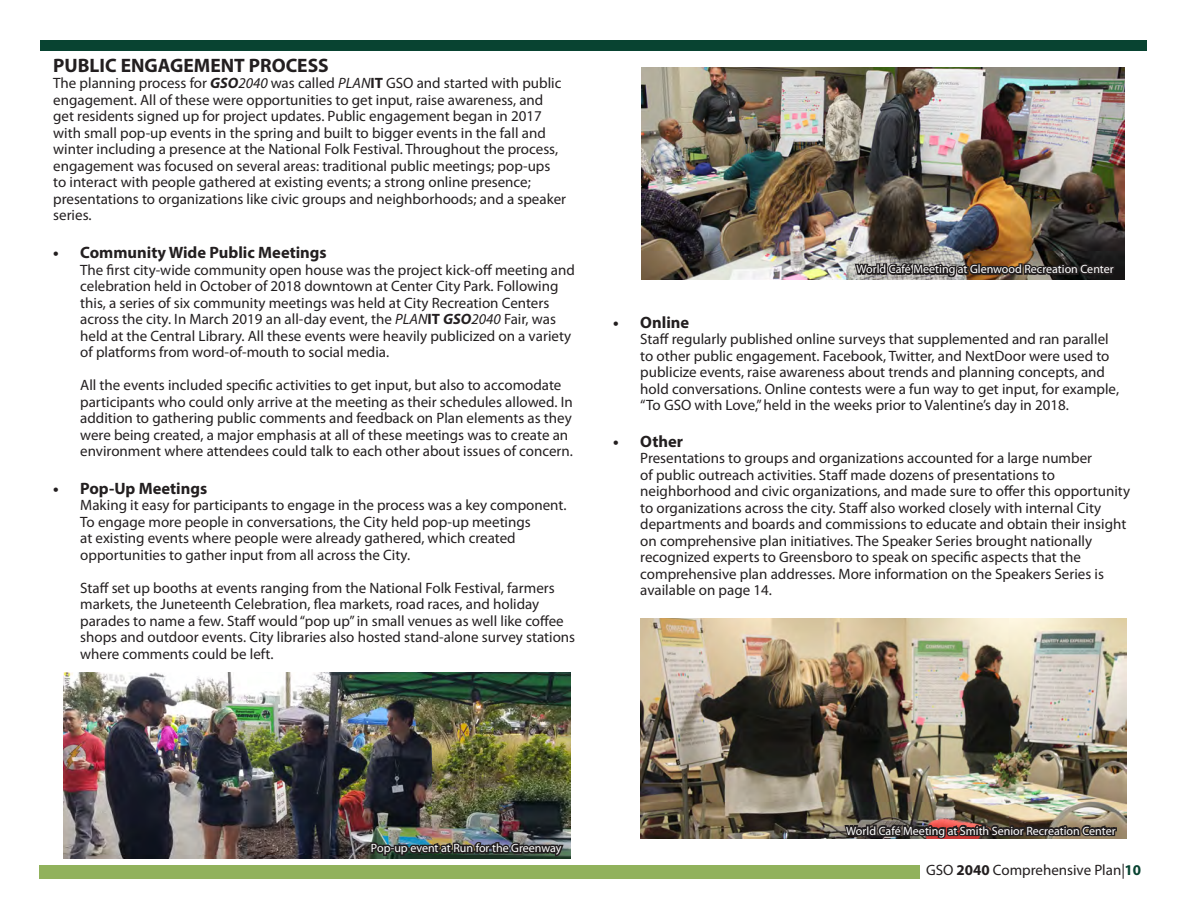
<style>
.page{position:relative;width:1188px;height:918px;background:#fff}
.page>*{position:absolute;margin:0;border:0;box-sizing:border-box;transform-origin:0 0}
.t1{font:700 19.5px "Myriad Pro";color:#231f20}
.t2{font:700 16.5px "Myriad Pro";color:#231f20}
.t3{font:15px/16.5px "Myriad Pro";color:#231f20}
.t4{font:12px "Myriad Pro";color:#fff}
.s1{font-weight:700;font-style:italic}
.s2{font-style:italic}
.s3{font-weight:700}
.s4{font-weight:700;color:#084331}
</style>
<div class="page">
<div style="left:39px;top:865px;width:881px;height:14px;background:#91b25c"></div>
<div style="left:40px;top:40px;width:1108px;height:11px;background:#084331"></div>
<img style="left:640px;top:619px;width:486px;height:220px">
<img style="left:63px;top:673px;width:507px;height:185px">
<img style="left:642px;top:68px;width:483px;height:212px">
<img style="left:369px;top:799px;width:197px;height:60px">
<img style="left:843px;top:781px;width:275px;height:58px">
<img style="left:853px;top:220px;width:264px;height:60px">
<p class="t1" style="left:53px;top:52px;width:277px">PUBLIC ENGAGEMENT PROCESS</p>
<p class="t3" style="left:53px;top:75px;width:514px">The planning process for <span class="s1">GSO</span><span class="s2">2040</span> was called <span class="s2">PLAN</span><span class="s3">IT</span> GSO and started with public engagement. All of these were opportunities to get input, raise awareness, and get residents signed up for project updates. Public engagement began in 2017 with small pop-up events in the spring and built to bigger events in the fall and winter including a presence at the National Folk Festival. Throughout the process, engagement was focused on several areas: traditional public meetings; pop-ups to interact with people gathered at existing events; a strong online presence; presentations to organizations like civic groups and neighborhoods; and a speaker series.</p>
<p class="t2" style="left:53px;top:242px;width:275px">• Community Wide Public Meetings</p>
<p class="t3" style="left:80px;top:261px;width:496px">The first city-wide community open house was the project kick-off meeting and celebration held in October of 2018 downtown at Center City Park. Following this, a series of six community meetings was held at City Recreation Centers across the city. In March 2019 an all-day event, the <span class="s2">PLAN</span><span class="s3">IT</span> <span class="s1">GSO</span><span class="s2">2040</span> Fair, was held at the Central Library. All these events were heavily publicized on a variety of platforms from word-of-mouth to social media.</p>
<p class="t3" style="left:80px;top:377px;width:494px">All the events included specific activities to get input, but also to accomodate participants who could only arrive at the meeting as their schedules allowed. In addition to gathering public comments and feedback on Plan elements as they were being created, a major emphasis at all of these meetings was to create an environment where attendees could talk to each other about issues of concern.</p>
<p class="t2" style="left:53px;top:478px;width:156px">• Pop-Up Meetings</p>
<p class="t3" style="left:80px;top:497px;width:488px">Making it easy for participants to engage in the process was a key component.<br>To engage more people in conversations, the City held pop-up meetings<br>at existing events where people were already gathered, which created opportunities to gather input from all across the City.</p>
<p class="t3" style="left:80px;top:579px;width:496px">Staff set up booths at events ranging from the National Folk Festival, farmers markets, the Juneteenth Celebration, flea markets, road races, and holiday parades to name a few. Staff would “pop up” in small venues as well like coffee shops and outdoor events. City libraries also hosted stand-alone survey stations where comments could be left.</p>
<p class="t4" style="left:856px;top:262px;width:259px">World Café Meeting at Glenwood Recreation Center</p>
<p class="t2" style="left:613px;top:311px;width:78px">• Online</p>
<p class="t3" style="left:640px;top:331px;width:480px">Staff regularly published online surveys that supplemented and ran parallel to other public engagement. Facebook, Twitter, and NextDoor were used to publicize events, raise awareness about trends and planning concepts, and hold conversations. Online contests were a fun way to get input, for example, “To GSO with Love,” held in the weeks prior to Valentine’s day in 2018.</p>
<p class="t2" style="left:613px;top:430px;width:71px">• Other</p>
<p class="t3" style="left:640px;top:450px;width:491px">Presentations to groups and organizations accounted for a large number<br>of public outreach activities. Staff made dozens of presentations to neighborhood and civic organizations, and made sure to offer this opportunity to organizations across the city. Staff also worked closely with internal City departments and boards and commissions to educate and obtain their insight on comprehensive plan initiatives. The Speaker Series brought nationally recognized experts to Greensboro to speak on specific aspects that the comprehensive plan addresses. More information on the Speakers Series is available on page 14.</p>
<p class="t4" style="left:371px;top:841px;width:192px">Pop-up event at Run for the Greenway</p>
<p class="t4" style="left:846px;top:823px;width:271px">World Café Meeting at Smith Senior Recreation Center</p>
<p class="t3" style="left:926px;top:862px;width:217px">GSO <span class="s3">2040</span> Comprehensive Plan|<span class="s4">10</span></p>
</div>
